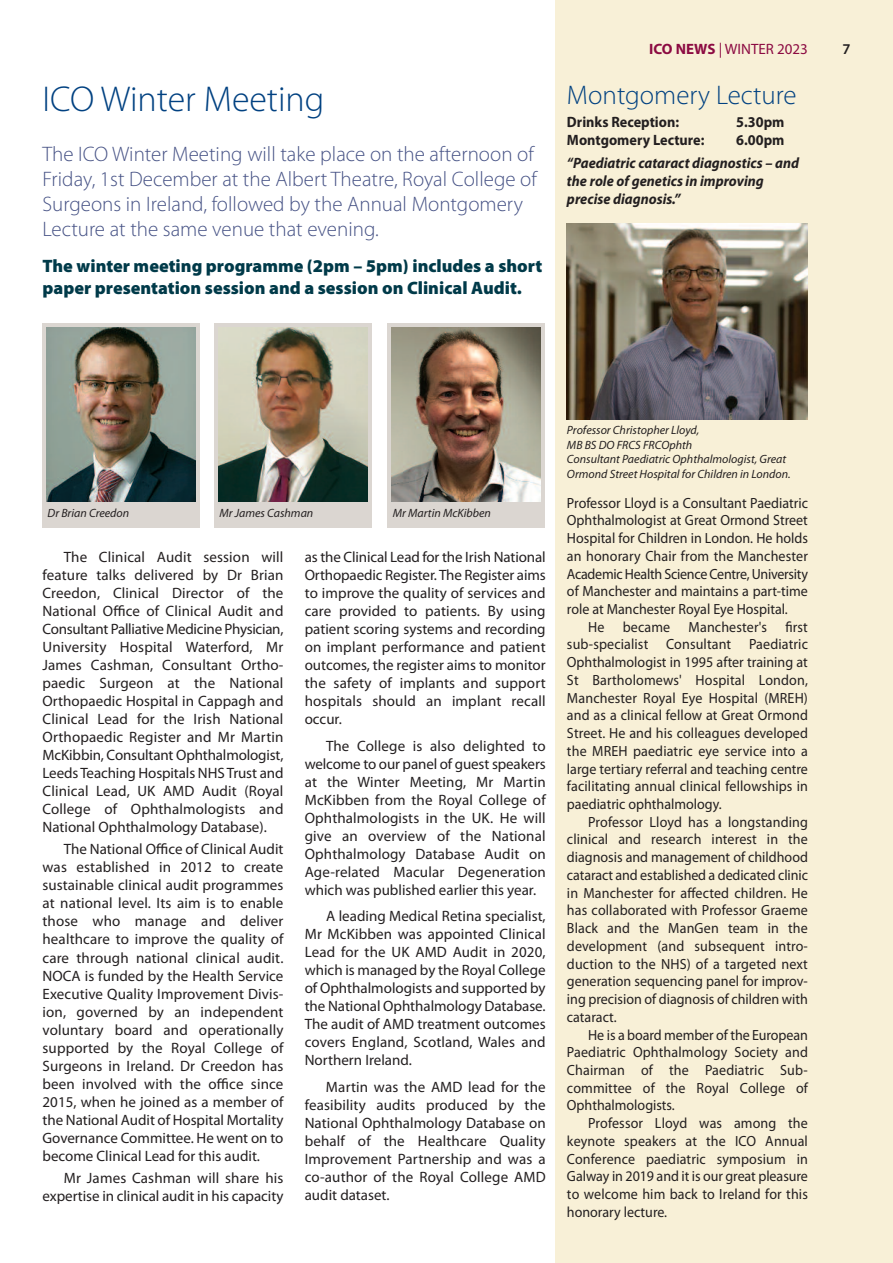
<style>
.page{position:relative;width:893px;height:1263px;background:#fff}
.page>*{position:absolute;margin:0;border:0;box-sizing:border-box;transform-origin:0 0}
.t1{font:300 36px "Myriad Pro";color:#014181}
.t2{font:300 27px "Myriad Pro";color:#014181}
.t3{font:300 21px/25.2px "Myriad Pro";color:#465285}
.t4{font:900 18px/21.6px "Myriad Pro";color:#003a49}
.t5{font:15px/18px "Myriad Pro";color:#231f20;text-align:justify}
.t6{font:italic 700 15px/18px "Myriad Pro";color:#231f20;scale:.9 1}
.t7{font:700 15px "Myriad Pro";color:#231f20;scale:.95 1}
.t8{font:15px "Myriad Pro";color:#8c0b42}
.t9{font:600 15px "Myriad Pro";color:#231f20}
.t10{font:14.85px/17.7px "Myriad Pro";color:#231f20;text-align:justify;scale:.95 1}
.t11{font:italic 12px/14.4px "Myriad Pro";color:#231f20}
.s1{font-weight:700}
</style>
<div class="page">
<div style="left:555px;top:0;width:338px;height:1263px;background:#f8f0d7"></div>
<div style="left:43px;top:323px;width:157px;height:204px;background:#dbd6d1"></div>
<img style="left:47px;top:327px;width:149px;height:175px">
<div style="left:214px;top:323px;width:158px;height:204px;background:#dbd6d1"></div>
<img style="left:219px;top:327px;width:148px;height:175px">
<div style="left:388px;top:323px;width:157px;height:204px;background:#dbd6d1"></div>
<img style="left:392px;top:327px;width:149px;height:175px">
<img style="left:567px;top:223px;width:241px;height:196px">
<h1 class="t1" style="left:43px;top:85px;width:283px">ICO Winter Meeting</h1>
<h3 class="t3" style="left:43px;top:143px;width:496px">The ICO Winter Meeting will take place on the afternoon of Friday, 1st December at the Albert Theatre, Royal College of Surgeons in Ireland, followed by the Annual Montgomery Lecture at the same venue that evening.</h3>
<p class="t4" style="left:43px;top:257px;width:501px">The winter meeting programme (2pm – 5pm) includes a short paper presentation session and a session on Clinical Audit.</p>
<p class="t8" style="left:649px;top:43px;width:160px"><span class="s1">ICO NEWS</span> | WINTER 2023</p>
<p class="t9" style="left:842px;top:43px;width:10px">7</p>
<h2 class="t2" style="left:567px;top:85px;width:231px">Montgomery Lecture</h2>
<p class="t7" style="left:567px;top:117px;width:120px">Drinks Reception:</p>
<p class="t7" style="left:736px;top:117px;width:52px">5.30pm</p>
<p class="t7" style="left:567px;top:135px;width:146px">Montgomery Lecture:</p>
<p class="t7" style="left:736px;top:135px;width:52px">6.00pm</p>
<p class="t6" style="left:567px;top:155px;width:259px">“Paediatric cataract diagnostics – and the role of genetics in improving precise diagnosis.”</p>
<p class="t11" style="left:48px;top:507px;width:83px">Dr Brian Creedon</p>
<p class="t11" style="left:219px;top:507px;width:95px">Mr James Cashman</p>
<p class="t11" style="left:393px;top:507px;width:100px">Mr Martin McKibben</p>
<p class="t5" style="left:43px;top:549px;width:242px;text-indent:21px">The Clinical Audit session will feature talks delivered by Dr Brian Creedon, Clinical Director of the National Office of Clinical Audit and Consultant Palliative Medicine Physician, University Hospital Waterford, Mr James Cashman, Consultant Ortho&shy;paedic Surgeon at the National Orthopaedic Hospital in Cappagh and Clinical Lead for the Irish National Orthopaedic Register and Mr Martin McKibbin, Consultant Ophthalmologist, Leeds Teaching Hospitals NHS Trust and Clinical Lead, UK AMD Audit (Royal College of Ophthalmologists and National Ophthalmology Database).</p>
<p class="t5" style="left:42px;top:842px;width:242px;text-indent:21px">The National Office of Clinical Audit was established in 2012 to create sustainable clinical audit programmes at national level. Its aim is to enable those who manage and deliver healthcare to improve the quality of care through national clinical audit.<br>NOCA is funded by the Health Service Executive Quality Improvement Divis&shy;ion, governed by an independent voluntary board and operationally supported by the Royal College of Surgeons in Ireland. Dr Creedon has been involved with the office since 2015, when he joined as a member of the National Audit of Hospital Mortality Governance Committee. He went on to become Clinical Lead for this audit.</p>
<p class="t5" style="left:42px;top:1170px;width:242px;text-align:right">Mr James Cashman will share his expertise in clinical audit in his capacity</p>
<p class="t5" style="left:305px;top:549px;width:242px">as the Clinical Lead for the Irish National Orthopaedic Register. The Register aims to improve the quality of services and care provided to patients. By using patient scoring systems and recording on implant performance and patient outcomes, the register aims to monitor the safety of implants and support hospitals should an implant recall occur.</p>
<p class="t5" style="left:305px;top:738px;width:242px;text-indent:21px">The College is also delighted to welcome to our panel of guest speakers at the Winter Meeting, Mr Martin McKibben from the Royal College of Ophthalmologists in the UK. He will give an overview of the National Ophthalmology Database Audit on Age-related Macular Degeneration which was published earlier this year.</p>
<p class="t5" style="left:305px;top:908px;width:242px;text-indent:21px">A leading Medical Retina specialist, Mr McKibben was appointed Clinical Lead for the UK AMD Audit in 2020, which is managed by the Royal College of Ophthalmologists and supported by the National Ophthalmology Database.<br>The audit of AMD treatment outcomes covers England, Scotland, Wales and Northern Ireland.</p>
<p class="t5" style="left:305px;top:1079px;width:242px;text-indent:21px">Martin was the AMD lead for the feasibility audits produced by the National Ophthalmology Database on behalf of the Healthcare Quality Improvement Partnership and was a co-author of the Royal College AMD audit dataset.</p>
<p class="t11" style="left:567px;top:424px;width:225px">Professor Christopher Lloyd,<br>MB BS DO FRCS FRCOphth<br>Consultant Paediatric Ophthalmologist, Great Ormond Street Hospital for Children in London.</p>
<p class="t10" style="left:567px;top:495px;width:255px">Professor Lloyd is a Consultant Paediatric Ophthalmologist at Great Ormond Street Hospital for Children in London. He holds an honorary Chair from the Manchester Academic Health Science Centre, University of Manchester and maintains a part-time role at Manchester Royal Eye Hospital.</p>
<p class="t10" style="left:567px;top:619px;width:255px;text-indent:21px">He became Manchester's first sub-specialist Consultant Paediatric Ophthalmologist in 1995 after training at St Bartholomews' Hospital London, Manchester Royal Eye Hospital (MREH) and as a clinical fellow at Great Ormond Street. He and his colleagues developed the MREH paediatric eye service into a large tertiary referral and teaching centre facilitating annual clinical fellowships in paediatric ophthalmology.</p>
<p class="t10" style="left:567px;top:814px;width:255px;text-indent:21px">Professor Lloyd has a longstanding clinical and research interest in the diagnosis and management of childhood cataract and established a dedicated clinic in Manchester for affected children. He has collaborated with Professor Graeme Black and the ManGen team in the development (and subsequent intro&shy;duction to the NHS) of a targeted next generation sequencing panel for improv&shy;ing precision of diagnosis of children with cataract.</p>
<p class="t10" style="left:567px;top:1027px;width:255px;text-indent:21px">He is a board member of the European Paediatric Ophthalmology Society and Chairman of the Paediatric Sub&shy;committee of the Royal College of Ophthalmologists.</p>
<p class="t10" style="left:567px;top:1115px;width:255px;text-indent:21px">Professor Lloyd was among the keynote speakers at the ICO Annual Conference paediatric symposium in Galway in 2019 and it is our great pleasure to welcome him back to Ireland for this honorary lecture.</p>
</div>
